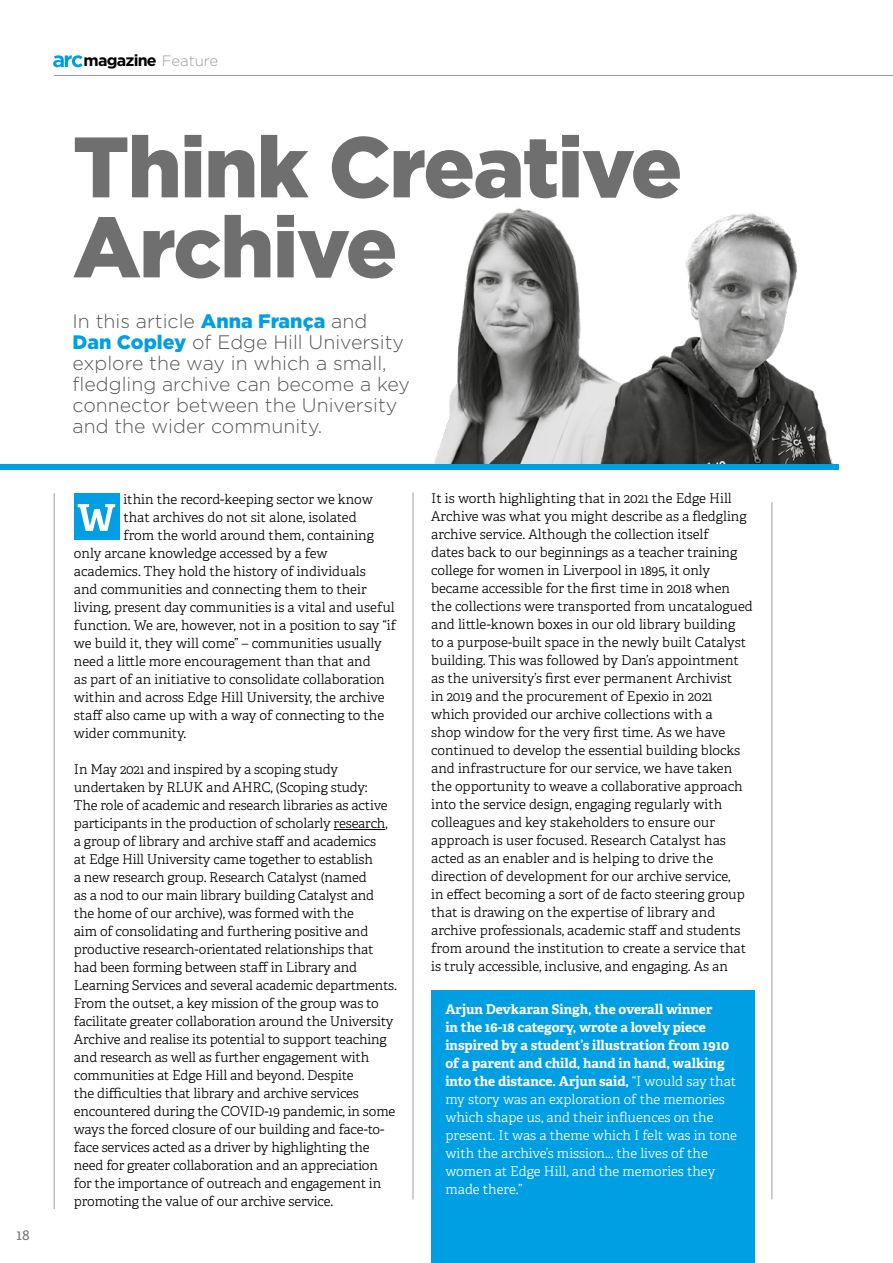
<style>
.page{position:relative;width:893px;height:1263px;background:#fff}
.page>*{position:absolute;margin:0;border:0;box-sizing:border-box;transform-origin:0 0}
.t1{font:900 85.5px/79.9px "Gotham";letter-spacing:-.02em;color:#706f6f}
.t2{font:300 19.5px/21px "Gotham";color:#575756}
.t3{font:700 16.05px "Gotham";letter-spacing:-.05em;color:#000}
.t4{font:15px "Adelle";color:#7c7b7b}
.t5{font:300 13.5px/18px "Adelle CYR";letter-spacing:-.01em;color:#000}
.t6{font:300 13.5px/18px "Adelle CYR";color:#fff}
.t7{font:700 13.5px/18px "Adelle PE";color:#fff}
.s1{font-weight:300;font-size:15px;color:#9d9d9c}
.s2{font-weight:900;color:#009fe3}
.s3{font-family:"Adelle CYR";font-weight:300}
</style>
<div class="page">
<img style="left:434px;top:208px;width:167px;height:256px">
<img style="left:601px;top:213px;width:232px;height:251px">
<svg style="left:53px;top:55px;width:30px;height:12px"></svg>
<hr style="left:54px;top:75px;width:839px;height:1px;background:#9d9d9c">
<div style="left:0;top:464px;width:839px;height:5px;background:#009fe3"></div>
<hr style="left:772px;top:502px;width:1px;height:697px;background:#9d9d9c">
<hr style="left:413px;top:492px;width:1px;height:707px;background:#9d9d9c">
<hr style="left:54px;top:493px;width:1px;height:716px;background:#9d9d9c">
<hr style="left:334px;top:829px;width:51px;height:1px;background:#000">
<div style="left:74px;top:493px;width:45px;height:46px;background:#009fe3"></div>
<svg style="left:78px;top:504px;width:37px;height:27px"></svg>
<div style="left:431px;top:991px;width:323px;height:272px;background:#009fe3"></div>
<p class="t4" style="left:17px;top:1224px;width:15px">18</p>
<p class="t3" style="left:84px;top:51px;width:136px">magazine <span class="s1">Feature</span></p>
<h1 class="t1" style="left:73px;top:125px;width:611px">Think Creative<br>Archive</h1>
<h2 class="t2" style="left:73px;top:310px;width:339px">In this article <span class="s2">Anna França</span> and<br><span class="s2">Dan Copley</span> of Edge Hill University explore the way in which a small, fledgling archive can become a key connector between the University and the wider community.</h2>
<p class="t5" style="left:123px;top:490px;width:251px">ithin the record-keeping sector we know</p>
<p class="t5" style="left:123px;top:508px;width:235px">that archives do not sit alone, isolated</p>
<p class="t5" style="left:123px;top:526px;width:252px">from the world around them, containing</p>
<p class="t5" style="left:74px;top:544px;width:255px">only arcane knowledge accessed by a few</p>
<p class="t5" style="left:74px;top:562px;width:293px">academics. They hold the history of individuals</p>
<p class="t5" style="left:74px;top:580px;width:294px">and communities and connecting them to their</p>
<p class="t5" style="left:74px;top:598px;width:322px">living, present day communities is a vital and useful</p>
<p class="t5" style="left:74px;top:616px;width:324px">function. We are, however, not in a position to say “if</p>
<p class="t5" style="left:74px;top:634px;width:309px">we build it, they will come” – communities usually</p>
<p class="t5" style="left:74px;top:652px;width:298px">need a little more encouragement than that and</p>
<p class="t5" style="left:74px;top:670px;width:312px">as part of an initiative to consolidate collaboration</p>
<p class="t5" style="left:74px;top:688px;width:312px">within and across Edge Hill University, the archive</p>
<p class="t5" style="left:74px;top:706px;width:312px">staff also came up with a way of connecting to the</p>
<p class="t5" style="left:74px;top:724px;width:114px">wider community.</p>
<p class="t5" style="left:74px;top:760px;width:325px">In May 2021 and inspired by a scoping study undertaken by RLUK and AHRC, (Scoping study:<br>The role of academic and research libraries as active participants in the production of scholarly research, a group of library and archive staff and academics<br>at Edge Hill University came together to establish<br>a new research group. Research Catalyst (named<br>as a nod to our main library building Catalyst and the home of our archive), was formed with the<br>aim of consolidating and furthering positive and productive research-orientated relationships that had been forming between staff in Library and Learning Services and several academic departments.<br>From the outset, a key mission of the group was to facilitate greater collaboration around the University Archive and realise its potential to support teaching and research as well as further engagement with communities at Edge Hill and beyond. Despite<br>the difficulties that library and archive services encountered during the COVID-19 pandemic, in some ways the forced closure of our building and face-to&shy;face services acted as a driver by highlighting the need for greater collaboration and an appreciation for the importance of outreach and engagement in promoting the value of our archive service.</p>
<p class="t5" style="left:431px;top:488px;width:323px">It is worth highlighting that in 2021 the Edge Hill Archive was what you might describe as a fledgling archive service. Although the collection itself<br>dates back to our beginnings as a teacher training college for women in Liverpool in 1895, it only became accessible for the first time in 2018 when the collections were transported from uncatalogued and little-known boxes in our old library building<br>to a purpose-built space in the newly built Catalyst building. This was followed by Dan’s appointment as the university’s first ever permanent Archivist<br>in 2019 and the procurement of Epexio in 2021 which provided our archive collections with a<br>shop window for the very first time. As we have continued to develop the essential building blocks and infrastructure for our service, we have taken the opportunity to weave a collaborative approach into the service design, engaging regularly with colleagues and key stakeholders to ensure our approach is user focused. Research Catalyst has acted as an enabler and is helping to drive the direction of development for our archive service,<br>in effect becoming a sort of de facto steering group that is drawing on the expertise of library and archive professionals, academic staff and students from around the institution to create a service that is truly accessible, inclusive, and engaging. As an</p>
<p class="t7" style="left:445px;top:1000px;width:292px">Arjun Devkaran Singh, the overall winner<br>in the 16-18 category, wrote a lovely piece inspired by a student’s illustration from 1910 of a parent and child, hand in hand, walking into the distance. Arjun said, <span class="s3">“I would say that</span></p>
<p class="t6" style="left:445px;top:1090px;width:293px">my story was an exploration of the memories which shape us, and their influences on the present. It was a theme which I felt was in tone with the archive’s mission... the lives of the women at Edge Hill, and the memories they made there.”</p>
</div>
